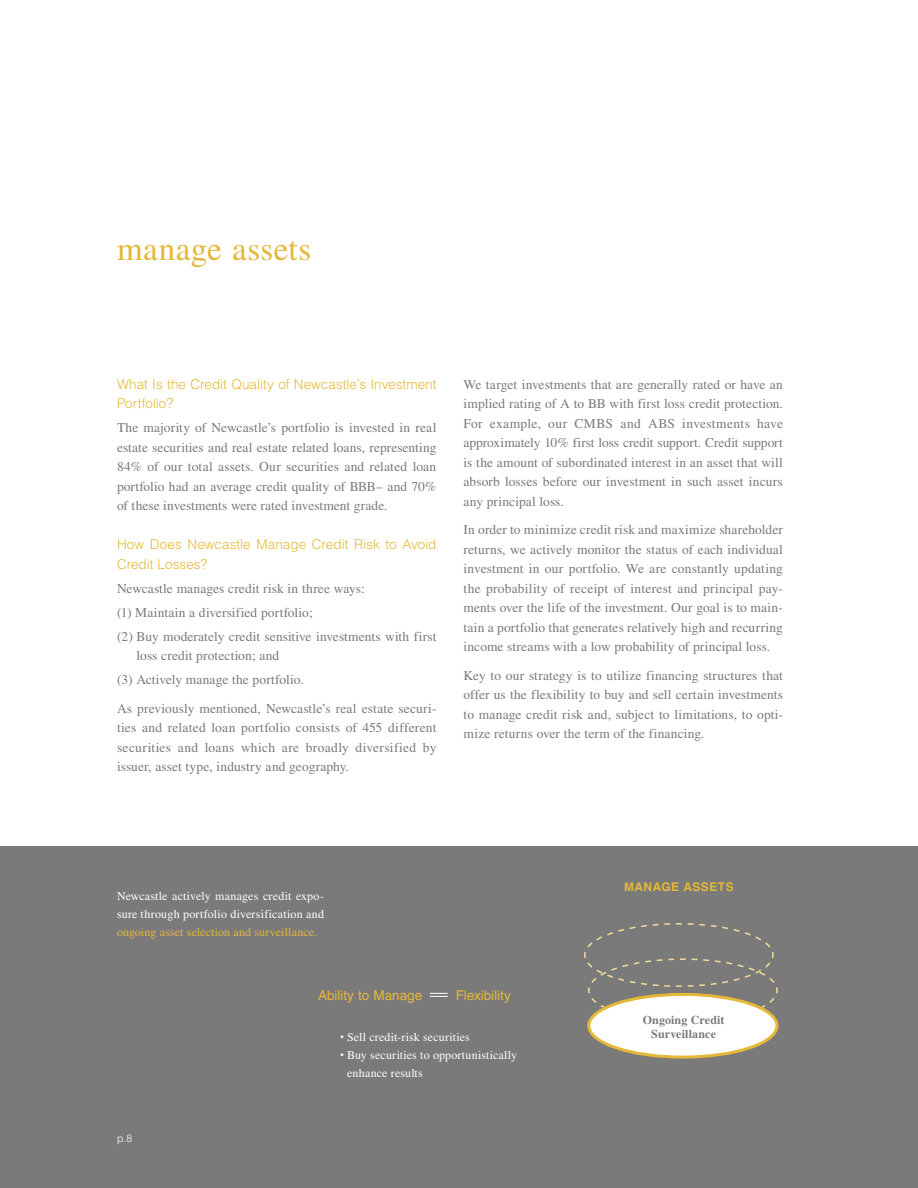
<style>
.page{position:relative;width:918px;height:1188px;background:#fff}
.page>*{position:absolute;margin:0;border:0;box-sizing:border-box;transform-origin:0 0}
.t1{font:33px "Times";letter-spacing:.01em;color:#e4b838}
.letter_subhead{font:13.5px/19.5px "Times";letter-spacing:.005em;color:#7b7a7a;text-align:justify}
.letter_subhead-2{font:300 13.5px/19.5px "Helvetica";color:#e4b838}
.t2{font:13.5px "Helvetica";color:#e4b838}
.t3{font:12px/18px "Times";letter-spacing:.01em;color:#fff}
.t4{font:700 12px/14.4px "Times";letter-spacing:.01em;color:#7b7a7a;text-align:center}
.t5{font:700 12px "Helvetica";letter-spacing:.04em;color:#e4b838}
.t6{font:300 10.5px "Helvetica";color:#fff}
.s1{color:#e4b838}
.s2{font-size:9.75px}
</style>
<div class="page">
<div style="left:0;top:846px;width:918px;height:342px;background:#7b7a7a"></div>
<svg style="left:430px;top:993px;width:18px;height:4px"></svg>
<svg style="left:584px;top:923px;width:194px;height:100px"></svg>
<div style="left:589px;top:994px;width:188px;height:63px;background:#fff;border-radius:50%"></div>
<div style="left:587px;top:993px;width:191px;height:66px;border:3px solid #e4b838;border-radius:50%"></div>
<p class="t1" style="left:117px;top:230px;width:196px">manage assets</p>
<p class="letter_subhead-2" style="left:117px;top:374px;width:321px">What Is the Credit Quality of Newcastle’s Investment<br>Portfolio?</p>
<p class="letter_subhead" style="left:117px;top:418px;width:321px">The majority of Newcastle’s portfolio is invested in real estate securities and real estate related loans, representing 84% of our total assets. Our securities and related loan portfolio had an average credit quality of BBB– and 70% of these investments were rated investment grade.</p>
<p class="letter_subhead-2" style="left:117px;top:534px;width:321px">How Does Newcastle Manage Credit Risk to Avoid<br>Credit Losses?</p>
<p class="letter_subhead" style="left:117px;top:578px;width:249px">Newcastle manages credit risk in three ways:</p>
<p class="letter_subhead" style="left:117px;top:602px;width:197px">(1) Maintain a diversified portfolio;</p>
<p class="letter_subhead" style="left:137px;top:626px;width:301px;text-indent:-20px">(2) Buy moderately credit sensitive investments with first loss credit protection; and</p>
<p class="letter_subhead" style="left:117px;top:670px;width:188px">(3) Actively manage the portfolio.</p>
<p class="letter_subhead" style="left:117px;top:698px;width:321px">As previously mentioned, Newcastle’s real estate securi&shy;ties and related loan portfolio consists of 455 different securities and loans which are broadly diversified by issuer, asset type, industry and geography.</p>
<p class="letter_subhead" style="left:464px;top:374px;width:321px">We target investments that are generally rated or have an implied rating of A to BB with first loss credit protection.<br>For example, our CMBS and ABS investments have approximately 10% first loss credit support. Credit support is the amount of subordinated interest in an asset that will absorb losses before our investment in such asset incurs any principal loss.</p>
<p class="letter_subhead" style="left:464px;top:520px;width:321px">In order to minimize credit risk and maximize shareholder returns, we actively monitor the status of each individual investment in our portfolio. We are constantly updating the probability of receipt of interest and principal pay&shy;ments over the life of the investment. Our goal is to main&shy;tain a portfolio that generates relatively high and recurring income streams with a low probability of principal loss.</p>
<p class="letter_subhead" style="left:464px;top:665px;width:321px">Key to our strategy is to utilize financing structures that offer us the flexibility to buy and sell certain investments to manage credit risk and, subject to limitations, to opti&shy;mize returns over the term of the financing.</p>
<p class="t3" style="left:117px;top:886px;width:209px;text-align:justify">Newcastle actively manages credit expo&shy;sure through portfolio diversification and <span class="s1">ongoing asset selection and surveillance.</span></p>
<p class="t5" style="left:624px;top:880px;width:111px">MANAGE ASSETS</p>
<p class="t6" style="left:117px;top:1132px;width:17px">p.8</p>
<p class="t2" style="left:318px;top:987px;width:106px">Ability to Manage</p>
<p class="t2" style="left:456px;top:987px;width:57px">Flexibility</p>
<p class="t3" style="left:340px;top:1028px;width:131px"><span class="s2">•</span> Sell credit-risk securities</p>
<p class="t3" style="left:347px;top:1046px;width:171px;text-indent:-7px"><span class="s2">•</span> Buy securities to opportunistically enhance results</p>
<p class="t4" style="left:643px;top:1012px;width:83px">Ongoing Credit<br>Surveillance</p>
</div>
